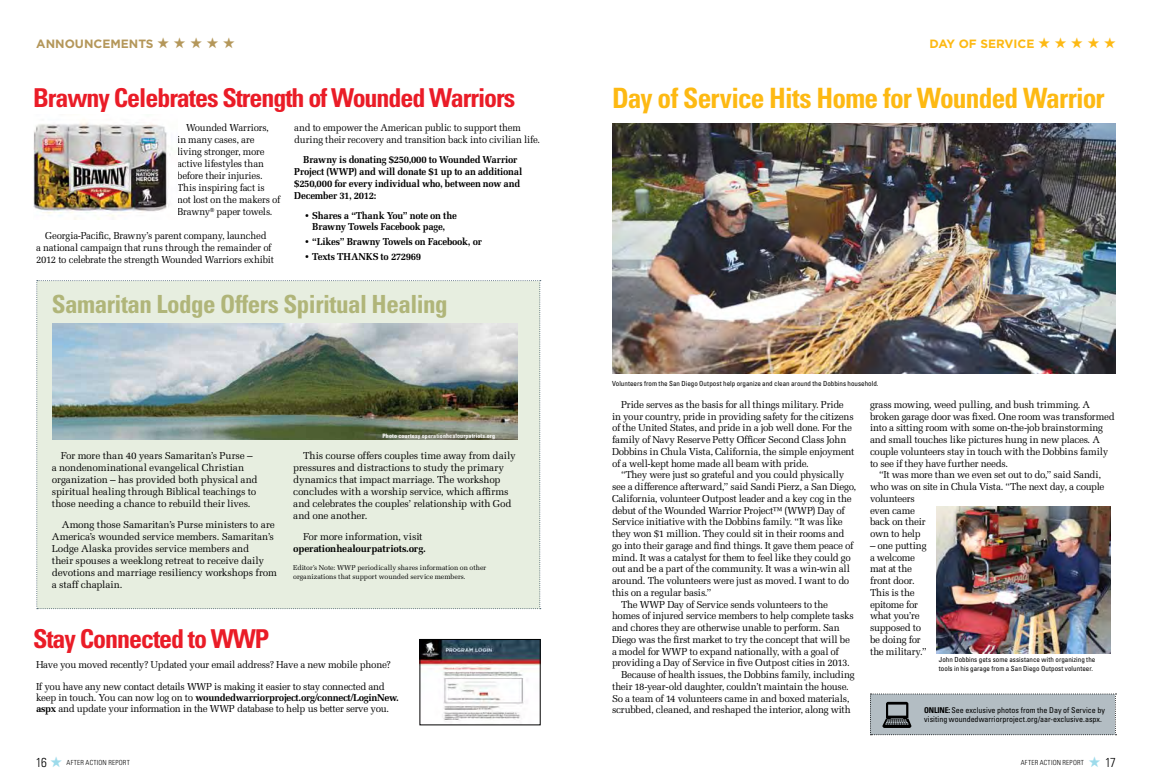
<style>
.page{position:relative;width:1152px;height:783px;background:#fff}
.page>*{position:absolute;margin:0;border:0;box-sizing:border-box;transform-origin:0 0}
.t1{font:700 condensed 28px "Univers";letter-spacing:-.03em;color:#fdb913}
.t2{font:700 condensed 26px "Univers";letter-spacing:-.04em;color:#ea1c27}
.t3{font:700 condensed 25px "Univers";letter-spacing:-.02em;color:#b0b579}
.t4{font:300 condensed 13px "Univers";color:#000}
.t5{font:700 12px "Gotham";color:#b4975a}
.t6{font:700 12px "Gotham";color:#fdb913}
.t7{font:10px/11.8px "Melior";letter-spacing:-.025em;color:#000}
.t8{font:10px/12px "Melior";letter-spacing:-.025em;color:#000;scale:.96 1}
.t9{font:700 10px/12px "Melior";letter-spacing:-.025em;color:#000;scale:.96 1}
.t10{font:700 10px "Melior";letter-spacing:-.025em;color:#000}
.t11{font:condensed 8px/8.6px "Univers";letter-spacing:-.005em;color:#000}
.t12{font:condensed 7px/9px "Univers";letter-spacing:.005em;color:#000}
.t13{font:7px/9.6px "Melior";letter-spacing:-.005em;color:#000}
.t14{font:300 condensed 7px "Univers";letter-spacing:.035em;color:#000}
.t15{font:700 condensed 6px "Univers";letter-spacing:.02em;color:#fff}
.s1{font-weight:700}
</style>
<div class="page">
<img style="left:612px;top:123px;width:504px;height:250px">
<div style="left:36px;top:280px;width:505px;height:329px;background:#e7eee0"></div>
<img style="left:33px;top:122px;width:139px;height:98px">
<img style="left:53px;top:324px;width:464px;height:115px">
<svg style="left:870px;top:693px;width:247px;height:42px;background:#abb5ba"></svg>
<img style="left:422px;top:641px;width:116px;height:80px">
<div style="left:420px;top:639px;width:120px;height:86px;border:1px solid #000"></div>
<img style="left:937px;top:506px;width:174px;height:147px">
<p class="t5" style="left:36px;top:37px;width:67px">ANNOUNCEME</p>
<p class="t5" style="left:129px;top:37px;width:18px">NTS</p>
<h2 class="t2" style="left:33px;top:81px;width:484px">Brawny Celebrates Strength of Wounded Warriors</h2>
<p class="t8" style="left:177px;top:121px;width:109px;text-indent:9px">Wounded Warriors, in many cases, are living stronger, more active lifestyles than before their injuries.<br>This inspiring fact is not lost on the makers of<br>Brawny<sup>®</sup> paper towels.</p>
<p class="t8" style="left:36px;top:229px;width:249px;text-align:center">Georgia-Pacific, Brawny’s parent company, launched<br>a national campaign that runs through the remainder of<br>2012 to celebrate the strength Wounded Warriors exhibit</p>
<p class="t8" style="left:294px;top:121px;width:258px">and to empower the American public to support them during their recovery and transition back into civilian life.</p>
<p class="t9" style="left:294px;top:153px;width:239px;text-indent:9px">Brawny is donating $250,000 to Wounded Warrior Project (WWP) and will donate $1 up to an additional $250,000 for every individual who, between now and December 31, 2012:</p>
<p class="t9" style="left:304px;top:210px;width:160px;line-height:11px;text-align:center">• Shares a “Thank You” note on the<br>Brawny Towels Facebook page,</p>
<p class="t9" style="left:304px;top:235px;width:187px">• “Likes” Brawny Towels on Facebook, or</p>
<p class="t9" style="left:304px;top:250px;width:123px">• Texts THANKS to 272969</p>
<h3 class="t3" style="left:52px;top:288px;width:397px">Samaritan Lodge Offers Spiritual Healing</h3>
<p class="t7" style="left:52px;top:450px;width:207px;text-indent:9px">For more than 40 years Samaritan’s Purse – a nondenominational evangelical Christian organization – has provided both physical and spiritual healing through Biblical teachings to those needing a chance to rebuild their lives.</p>
<p class="t7" style="left:52px;top:519px;width:227px;text-indent:10px">Among those Samaritan’s Purse ministers to are America’s wounded service members. Samaritan’s Lodge Alaska provides service members and<br>their spouses a weeklong retreat to receive daily devotions and marriage resiliency workshops from a staff chaplain.</p>
<h2 class="t2" style="left:33px;top:623px;width:238px">Stay Connected to WWP</h2>
<p class="t15" style="left:382px;top:432px;width:114px">Photo courtesy operationhealourpatriots.org</p>
<p class="t7" style="left:293px;top:450px;width:224px">  This course offers couples time away from daily pressures and distractions to study the primary dynamics that impact marriage. The workshop concludes with a worship service, which affirms and celebrates the couples’ relationship with God and one another.</p>
<p class="t7" style="left:303px;top:531px;width:121px">For more information, visit</p>
<p class="t10" style="left:293px;top:543px;width:134px">operationhealourpatriots.org.</p>
<p class="t13" style="left:293px;top:563px;width:195px">Editor’s Note: WWP periodically shares information on other organizations that support wounded service members.</p>
<p class="t7" style="left:36px;top:659px;width:356px">Have you moved recently? Updated your email address? Have a new mobile phone?</p>
<p class="t7" style="left:36px;top:681px;width:364px;line-height:11px">If you have any new contact details WWP is making it easier to stay connected and keep in touch. You can now log on to <span class="s1">woundedwarriorproject.org/connect/LoginNew. aspx</span> and update your information in the WWP database to help us better serve you.</p>
<p class="t6" style="left:930px;top:37px;width:32px">DAY OF</p>
<p class="t6" style="left:980px;top:37px;width:24px">SERVI</p>
<p class="t6" style="left:1018px;top:37px;width:18px">CE</p>
<h1 class="t1" style="left:612px;top:81px;width:494px">Day of Service Hits Home for Wounded Warrior</h1>
<p class="t12" style="left:612px;top:379px;width:268px">Volunteers from the San Diego Outpost help organize and clean around the Dobbins household.</p>
<p class="t7" style="left:612px;top:399px;width:244px;text-indent:9px">Pride serves as the basis for all things military. Pride in your country, pride in providing safety for the citizens of the United States, and pride in a job well done. For the family of Navy Reserve Petty Officer Second Class John Dobbins in Chula Vista, California, the simple enjoyment of a well-kept home made all beam with pride.</p>
<p class="t7" style="left:621px;top:469px;width:225px">“They were just so grateful and you could physically</p>
<p class="t7" style="left:612px;top:481px;width:246px">see a difference afterward,” said Sandi Pierz, a San Diego,</p>
<p class="t7" style="left:612px;top:493px;width:241px">California, volunteer Outpost leader and a key cog in the</p>
<p class="t7" style="left:612px;top:504px;width:234px">debut of the Wounded Warrior Project™ (WWP) Day of</p>
<p class="t7" style="left:612px;top:516px;width:232px">Service initiative with the Dobbins family. “It was like</p>
<p class="t7" style="left:612px;top:528px;width:234px">they won $1 million. They could sit in their rooms and</p>
<p class="t7" style="left:612px;top:540px;width:243px">go into their garage and find things. It gave them peace of</p>
<p class="t7" style="left:612px;top:551px;width:240px">mind. It was a catalyst for them to feel like they could go</p>
<p class="t7" style="left:612px;top:563px;width:240px">out and be a part of the community. It was a win-win all</p>
<p class="t7" style="left:612px;top:575px;width:239px">around. The volunteers were just as moved. I want to do</p>
<p class="t7" style="left:612px;top:587px;width:101px">this on a regular basis.”</p>
<p class="t7" style="left:621px;top:598px;width:209px">The WWP Day of Service sends volunteers to the</p>
<p class="t7" style="left:612px;top:610px;width:243px">homes of injured service members to help complete tasks</p>
<p class="t7" style="left:612px;top:622px;width:229px">and chores they are otherwise unable to perform. San</p>
<p class="t7" style="left:612px;top:634px;width:240px">Diego was the first market to try the concept that will be</p>
<p class="t7" style="left:612px;top:645px;width:228px">a model for WWP to expand nationally, with a goal of</p>
<p class="t7" style="left:612px;top:657px;width:239px">providing a Day of Service in five Outpost cities in 2013.</p>
<p class="t7" style="left:621px;top:669px;width:235px">Because of health issues, the Dobbins family, including</p>
<p class="t7" style="left:612px;top:681px;width:238px">their 18-year-old daughter, couldn’t maintain the house.</p>
<p class="t7" style="left:612px;top:692px;width:239px">So a team of 14 volunteers came in and boxed materials,</p>
<p class="t7" style="left:612px;top:704px;width:240px">scrubbed, cleaned, and reshaped the interior, along with</p>
<p class="t7" style="left:870px;top:399px;width:246px">grass mowing, weed pulling, and bush trimming. A broken garage door was fixed. One room was transformed into a sitting room with some on-the-job brainstorming and small touches like pictures hung in new places. A couple volunteers stay in touch with the Dobbins family to see if they have further needs.</p>
<p class="t7" style="left:870px;top:469px;width:236px;text-indent:9px">“It was more than we even set out to do,” said Sandi, who was on site in Chula Vista. “The next day, a couple volunteers<br>even came<br>back on their<br>own to help</p>
<p class="t7" style="left:870px;top:540px;width:58px">– one putting a welcome mat at the front door.<br>This is the epitome for what you’re supposed to be doing for the military.”</p>
<p class="t12" style="left:939px;top:655px;width:158px">John Dobbins gets some assistance with organizing the tools in his garage from a San Diego O utpost volunteer.</p>
<p class="t11" style="left:924px;top:706px;width:182px"><span class="s1">ONLINE:</span> See exclusive photos from the D ay of Service by visiting woundedwarriorproject.org/aar-exclusive.aspx.</p>
<h3 class="t4" style="left:36px;top:754px;width:12px">16</h3>
<p class="t14" style="left:67px;top:758px;width:65px">AFTER ACTION REPORT</p>
<h3 class="t4" style="left:1105px;top:754px;width:12px">17</h3>
<p class="t14" style="left:1021px;top:758px;width:65px">AFTER ACTION REPORT</p>
</div>
